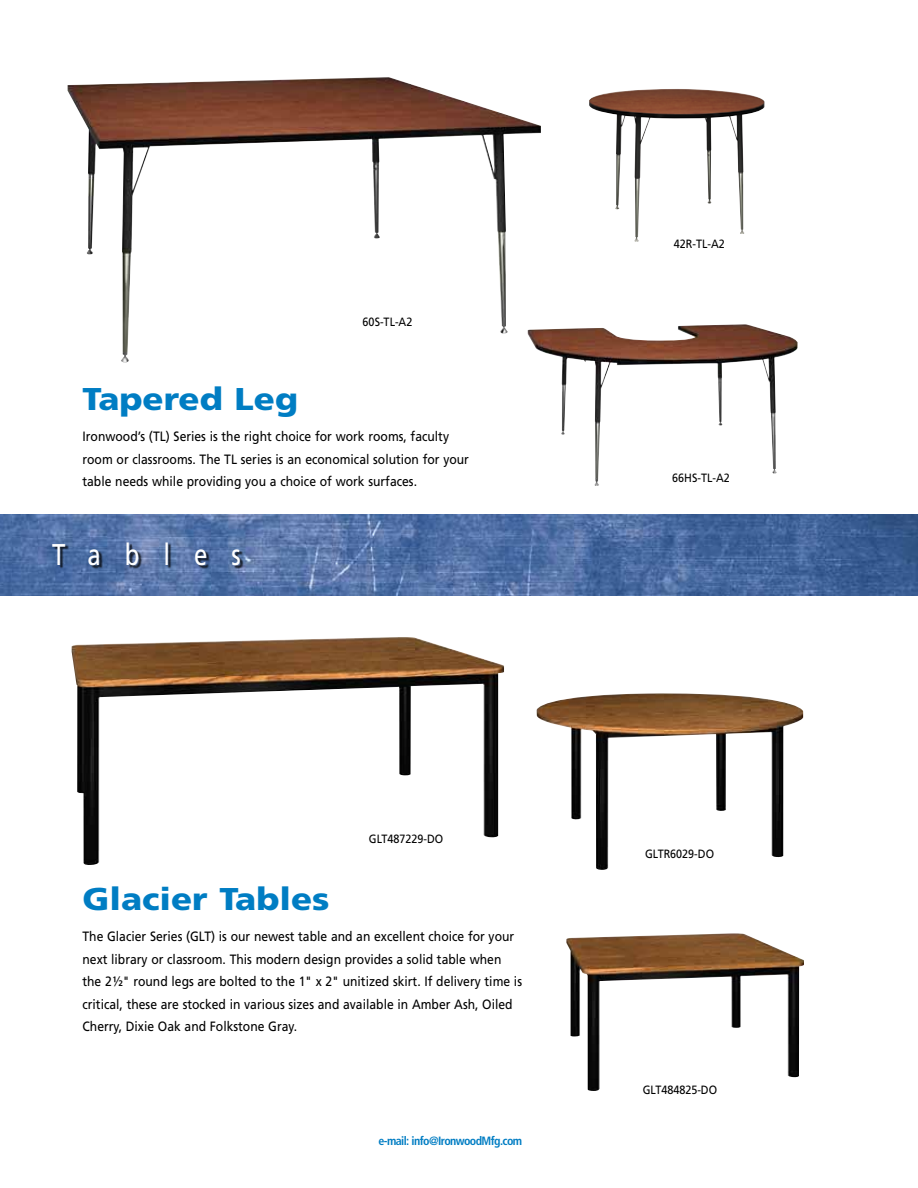
<style>
.page{position:relative;width:918px;height:1188px;background:#fff}
.page>*{position:absolute;margin:0;border:0;box-sizing:border-box;transform-origin:0 0}
.t1{font:900 31.5px "Frutiger";color:#007dc3;scale:1.1 1}
.t2{font:30px "Frutiger";letter-spacing:1em;color:#fff;scale:.8 1}
.t3{font:13.5px/22.5px "Frutiger";color:#000;scale:.9 1}
.t4{font:12px "Frutiger";color:#000;scale:.9 1}
.t5{font:700 condensed 12px "Frutiger";letter-spacing:-.05em;color:#007dc3}
</style>
<div class="page">
<img style="left:537px;top:693px;width:266px;height:177px">
<img style="left:566px;top:933px;width:238px;height:158px">
<img style="left:71px;top:637px;width:433px;height:228px">
<img style="left:68px;top:77px;width:473px;height:285px">
<img style="left:0;top:514px;width:918px;height:82px">
<img style="left:589px;top:89px;width:175px;height:153px">
<img style="left:528px;top:324px;width:270px;height:162px">
<div style="left:0;top:544px;width:244px;height:25px;background:#000;opacity:.75"></div>
<p class="t4" style="left:363px;top:314px;width:57px">60S-TL-A2</p>
<h1 class="t1" style="left:82px;top:380px;width:198px">Tapered Leg</h1>
<p class="t3" style="left:82px;top:425px;width:431px">Ironwood’s (TL) Series is the right choice for work rooms, faculty room or classrooms. The TL series is an economical solution for your table needs while providing you a choice of work surfaces.</p>
<h2 class="t2" style="left:52px;top:537px;width:238px">Tables</h2>
<p class="t4" style="left:369px;top:832px;width:84px">GLT487229-DO</p>
<h1 class="t1" style="left:82px;top:880px;width:226px">Glacier Tables</h1>
<p class="t3" style="left:82px;top:925px;width:490px">The Glacier Series (GLT) is our newest table and an excellent choice for your next library or classroom. This modern design provides a solid table when the 2½" round legs are bolted to the 1" x 2" unitized skirt. If delivery time is critical, these are stocked in various sizes and available in Amber Ash, Oiled Cherry, Dixie Oak and Folkstone Gray.</p>
<p class="t5" style="left:379px;top:1133px;width:145px">e-mail: info@IronwoodMfg.com</p>
<p class="t4" style="left:674px;top:237px;width:58px">42R-TL-A2</p>
<p class="t4" style="left:672px;top:470px;width:66px">66HS-TL-A2</p>
<p class="t4" style="left:645px;top:847px;width:78px">GLTR6029-DO</p>
<p class="t4" style="left:643px;top:1083px;width:84px">GLT484825-DO</p>
</div>
